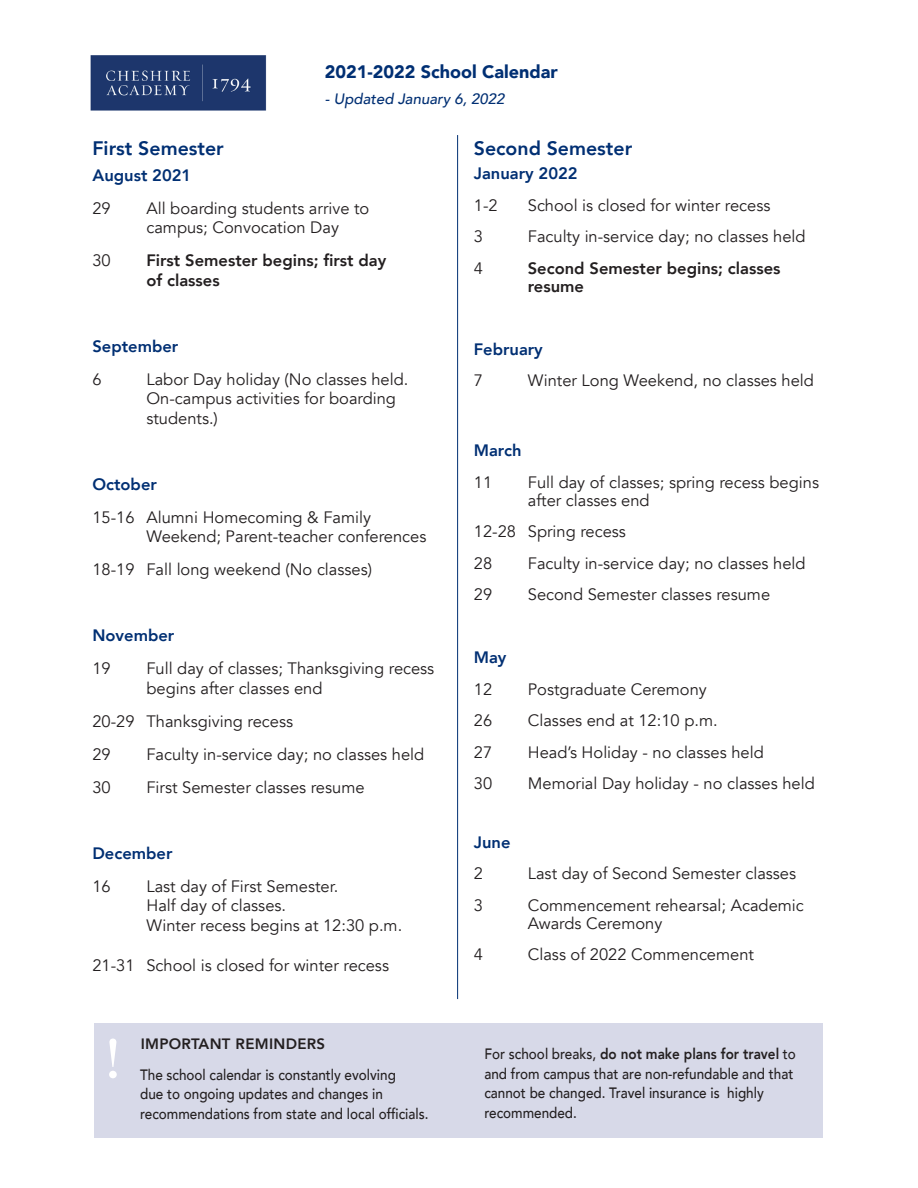
<style>
.page{position:relative;width:918px;height:1188px;background:#fff}
.page>*{position:absolute;margin:0;border:0;box-sizing:border-box;transform-origin:0 0}
.t1{font:700 54px "Didot";color:#fff}
.t2{font:800 19.5px "Avenir";color:#002f73}
.t3{font:900 18px "Avenir";color:#002f73}
.t4{font:16.5px/19.5px "Avenir";color:#231f20}
.t5{font:800 16.5px "Avenir";color:#002f73}
.t6{font:800 16.5px "Avenir";color:#231f20}
.t7{font:500 15px/19.5px "Avenir";color:#231f20;scale:.9 1}
.t8{font:italic 500 15px "Avenir";color:#002f73}
.t9{font:800 15px "Avenir";letter-spacing:.02em;color:#231f20}
.s1{font-weight:800}
</style>
<div class="page">
<img style="left:90px;top:56px;width:177px;height:54px">
<div style="left:94px;top:1023px;width:730px;height:115px;background:#d7d9e8"></div>
<hr style="left:457px;top:135px;width:1px;height:864px;background:#002f73">
<p class="t3" style="left:325px;top:56px;width:234px">2021-2022 School Calendar</p>
<p class="t8" style="left:325px;top:90px;width:181px">- Updated January 6, 2022</p>
<p class="t2" style="left:92px;top:133px;width:133px">First Semester</p>
<p class="t5" style="left:92px;top:162px;width:100px">August 2021</p>
<p class="t4" style="left:92px;top:199px;width:20px">29</p>
<p class="t4" style="left:146px;top:199px;width:224px">All boarding students arrive to campus; Convocation Day</p>
<p class="t4" style="left:92px;top:251px;width:20px">30</p>
<p class="t6" style="left:146px;top:248px;width:241px">First Semester begins; first day</p>
<p class="t6" style="left:146px;top:267px;width:75px">of classes</p>
<p class="t5" style="left:92px;top:333px;width:87px">September</p>
<p class="t4" style="left:92px;top:370px;width:11px">6</p>
<p class="t4" style="left:146px;top:370px;width:263px">Labor Day holiday (No classes held.<br>On-campus activities for boarding</p>
<p class="t4" style="left:146px;top:409px;width:73px">students.)</p>
<p class="t5" style="left:92px;top:471px;width:66px">October</p>
<p class="t4" style="left:92px;top:508px;width:280px">15-16 Alumni Homecoming &amp; Family</p>
<p class="t4" style="left:146px;top:527px;width:281px">Weekend; Parent-teacher conferences</p>
<p class="t4" style="left:92px;top:560px;width:281px">18-19 Fall long weekend (No classes)</p>
<p class="t5" style="left:92px;top:623px;width:83px">November</p>
<p class="t4" style="left:92px;top:659px;width:20px">19</p>
<p class="t4" style="left:146px;top:659px;width:289px">Full day of classes; Thanksgiving recess begins after classes end</p>
<p class="t4" style="left:92px;top:712px;width:202px">20-29 Thanksgiving recess</p>
<p class="t4" style="left:92px;top:745px;width:20px">29</p>
<p class="t4" style="left:146px;top:745px;width:279px">Faculty in-service day; no classes held</p>
<p class="t4" style="left:92px;top:778px;width:20px">30</p>
<p class="t4" style="left:146px;top:778px;width:220px">First Semester classes resume</p>
<p class="t5" style="left:92px;top:840px;width:82px">December</p>
<p class="t4" style="left:92px;top:877px;width:20px">16</p>
<p class="t4" style="left:146px;top:877px;width:193px">Last day of First Semester.</p>
<p class="t4" style="left:146px;top:896px;width:141px">Half day of classes.</p>
<p class="t4" style="left:146px;top:916px;width:257px">Winter recess begins at 12:30 p.m.</p>
<p class="t4" style="left:92px;top:955px;width:298px">21-31 School is closed for winter recess</p>
<p class="t1" style="left:105px;top:1025px;width:17px">!</p>
<p class="t9" style="left:141px;top:1032px;width:186px">IMPORTANT REMINDERS</p>
<p class="t7" style="left:140px;top:1064px;width:286px">The school calendar is constantly evolving</p>
<p class="t7" style="left:140px;top:1083px;width:271px">due to ongoing updates and changes in</p>
<p class="t7" style="left:140px;top:1103px;width:322px">recommendations from state and local officials.</p>
<p class="t2" style="left:474px;top:133px;width:160px">Second Semester</p>
<p class="t5" style="left:474px;top:161px;width:105px">January 2022</p>
<p class="t4" style="left:474px;top:196px;width:25px">1-2</p>
<p class="t4" style="left:528px;top:196px;width:244px">School is closed for winter recess</p>
<p class="t4" style="left:474px;top:227px;width:11px">3</p>
<p class="t4" style="left:528px;top:227px;width:279px">Faculty in-service day; no classes held</p>
<p class="t4" style="left:474px;top:259px;width:11px">4</p>
<p class="t6" style="left:528px;top:255px;width:254px">Second Semester begins; classes</p>
<p class="t6" style="left:528px;top:273px;width:58px">resume</p>
<p class="t5" style="left:474px;top:336px;width:71px">February</p>
<p class="t4" style="left:474px;top:371px;width:11px">7</p>
<p class="t4" style="left:528px;top:371px;width:288px">Winter Long Weekend, no classes held</p>
<p class="t5" style="left:474px;top:437px;width:49px">March</p>
<p class="t4" style="left:474px;top:472px;width:20px">11</p>
<p class="t4" style="left:528px;top:473px;width:293px;line-height:18px">Full day of classes; spring recess begins after classes end</p>
<p class="t4" style="left:474px;top:522px;width:154px">12-28 Spring recess</p>
<p class="t4" style="left:474px;top:553px;width:20px">28</p>
<p class="t4" style="left:528px;top:553px;width:279px">Faculty in-service day; no classes held</p>
<p class="t4" style="left:474px;top:585px;width:20px">29</p>
<p class="t4" style="left:528px;top:585px;width:244px">Second Semester classes resume</p>
<p class="t5" style="left:474px;top:644px;width:34px">May</p>
<p class="t4" style="left:474px;top:679px;width:20px">12</p>
<p class="t4" style="left:528px;top:679px;width:181px">Postgraduate Ceremony</p>
<p class="t4" style="left:474px;top:711px;width:20px">26</p>
<p class="t4" style="left:528px;top:711px;width:191px">Classes end at 12:10 p.m.</p>
<p class="t4" style="left:474px;top:742px;width:20px">27</p>
<p class="t4" style="left:528px;top:742px;width:237px">Head’s Holiday - no classes held</p>
<p class="t4" style="left:474px;top:774px;width:20px">30</p>
<p class="t4" style="left:528px;top:774px;width:288px">Memorial Day holiday - no classes held</p>
<p class="t5" style="left:474px;top:829px;width:38px">June</p>
<p class="t4" style="left:474px;top:864px;width:11px">2</p>
<p class="t4" style="left:528px;top:864px;width:270px">Last day of Second Semester classes</p>
<p class="t4" style="left:474px;top:895px;width:11px">3</p>
<p class="t4" style="left:528px;top:896px;width:277px;line-height:18px">Commencement rehearsal; Academic<br>Awards Ceremony</p>
<p class="t4" style="left:474px;top:945px;width:11px">4</p>
<p class="t4" style="left:528px;top:945px;width:228px">Class of 2022 Commencement</p>
<p class="t7" style="left:484px;top:1044px;width:348px">For school breaks, <span class="s1">do not make plans for travel</span> to and from campus that are non-refundable and that cannot be changed. Travel insurance is highly</p>
<p class="t7" style="left:484px;top:1102px;width:104px">recommended.</p>
</div>
